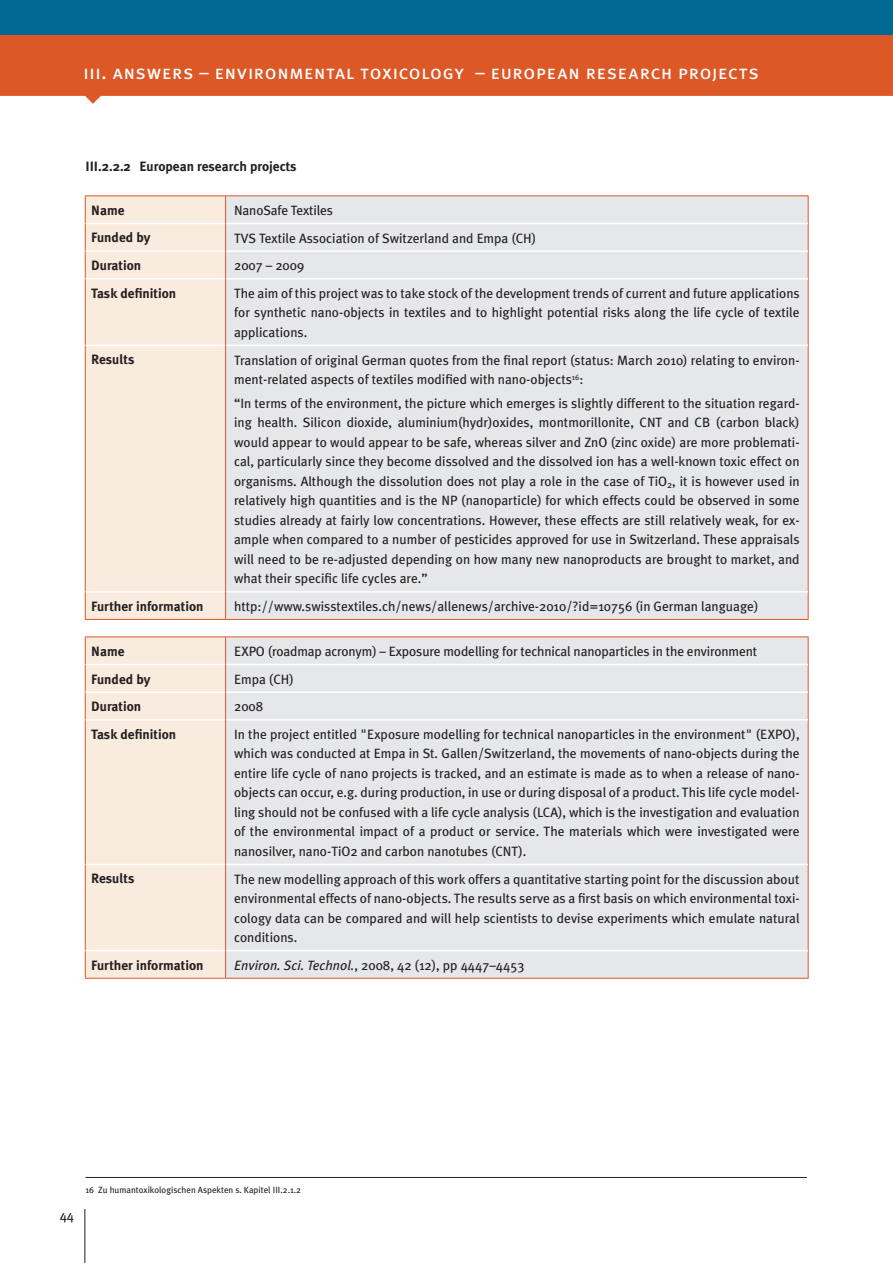
<style>
.page{position:relative;width:893px;height:1263px;background:#fff}
.page>*{position:absolute;margin:0;border:0;box-sizing:border-box;transform-origin:0 0}
.t1{font:19.5px "Meta Plus Book Caps";letter-spacing:.035em;color:#fff}
.t2{font:13.5px/19.5px "Meta Plus";color:#231f20;text-align:justify}
.t3{font:700 13.5px "Meta Plus";color:#231f20}
.t4{font:9px "Meta Plus";color:#231f20}
.s1{font-style:italic}
</style>
<div class="page">
<hr style="left:85px;top:1209px;width:1px;height:54px;background:#231f20">
<svg style="left:0;top:34px;width:893px;height:70px;fill:#dd5827"></svg>
<div style="left:0;top:0;width:893px;height:34px;background:#006893"></div>
<div style="left:86px;top:197px;width:139px;height:422px;background:#faebdf"></div>
<div style="left:226px;top:197px;width:582px;height:422px;background:#e6e7e9"></div>
<hr style="left:85px;top:196px;width:141px;height:1px;background:#dd5827">
<hr style="left:226px;top:196px;width:582px;height:1px;background:#dd5827">
<svg style="left:85px;top:196px;width:1px;height:82px"></svg>
<svg style="left:808px;top:196px;width:1px;height:83px"></svg>
<hr style="left:85px;top:279px;width:1px;height:66px;background:#dd5827">
<hr style="left:808px;top:279px;width:1px;height:66px;background:#dd5827">
<hr style="left:85px;top:345px;width:1px;height:247px;background:#dd5827">
<hr style="left:808px;top:345px;width:1px;height:247px;background:#dd5827">
<svg style="left:85px;top:592px;width:1px;height:27px"></svg>
<svg style="left:808px;top:592px;width:1px;height:27px"></svg>
<hr style="left:85px;top:223px;width:140px;height:1px;background:#fff">
<hr style="left:226px;top:223px;width:582px;height:1px;background:#fff">
<hr style="left:85px;top:250px;width:140px;height:2px;background:#fff">
<hr style="left:226px;top:250px;width:582px;height:2px;background:#fff">
<hr style="left:85px;top:278px;width:140px;height:1px;background:#fff">
<hr style="left:226px;top:278px;width:582px;height:1px;background:#fff">
<hr style="left:85px;top:345px;width:140px;height:1px;background:#fff">
<hr style="left:226px;top:345px;width:582px;height:1px;background:#fff">
<hr style="left:85px;top:619px;width:141px;height:1px;background:#dd5827">
<hr style="left:226px;top:619px;width:582px;height:1px;background:#dd5827">
<hr style="left:85px;top:591px;width:140px;height:1px;background:#fff">
<hr style="left:226px;top:591px;width:582px;height:1px;background:#fff">
<svg style="left:225px;top:196px;width:1px;height:83px"></svg>
<hr style="left:225px;top:279px;width:1px;height:66px;background:#dd5827">
<hr style="left:225px;top:345px;width:1px;height:247px;background:#dd5827">
<svg style="left:225px;top:592px;width:1px;height:27px"></svg>
<div style="left:86px;top:638px;width:139px;height:340px;background:#faebdf"></div>
<div style="left:226px;top:638px;width:582px;height:340px;background:#e6e7e9"></div>
<hr style="left:85px;top:637px;width:141px;height:1px;background:#dd5827">
<hr style="left:226px;top:637px;width:582px;height:1px;background:#dd5827">
<svg style="left:85px;top:637px;width:1px;height:82px"></svg>
<svg style="left:808px;top:637px;width:1px;height:83px"></svg>
<hr style="left:85px;top:720px;width:1px;height:144px;background:#dd5827">
<hr style="left:808px;top:720px;width:1px;height:144px;background:#dd5827">
<hr style="left:85px;top:864px;width:1px;height:86px;background:#dd5827">
<hr style="left:808px;top:864px;width:1px;height:86px;background:#dd5827">
<svg style="left:85px;top:951px;width:1px;height:27px"></svg>
<svg style="left:808px;top:950px;width:1px;height:28px"></svg>
<hr style="left:85px;top:664px;width:140px;height:1px;background:#fff">
<hr style="left:226px;top:664px;width:582px;height:1px;background:#fff">
<hr style="left:85px;top:691px;width:140px;height:2px;background:#fff">
<hr style="left:226px;top:691px;width:582px;height:2px;background:#fff">
<hr style="left:85px;top:719px;width:140px;height:1px;background:#fff">
<hr style="left:226px;top:719px;width:582px;height:1px;background:#fff">
<hr style="left:85px;top:864px;width:140px;height:1px;background:#fff">
<hr style="left:226px;top:864px;width:582px;height:1px;background:#fff">
<hr style="left:85px;top:978px;width:141px;height:1px;background:#dd5827">
<hr style="left:226px;top:978px;width:582px;height:1px;background:#dd5827">
<hr style="left:85px;top:950px;width:140px;height:1px;background:#fff">
<hr style="left:226px;top:950px;width:582px;height:1px;background:#fff">
<svg style="left:225px;top:637px;width:1px;height:83px"></svg>
<hr style="left:225px;top:720px;width:1px;height:144px;background:#dd5827">
<hr style="left:225px;top:864px;width:1px;height:86px;background:#dd5827">
<svg style="left:225px;top:950px;width:1px;height:28px"></svg>
<hr style="left:85px;top:1177px;width:722px;height:1px;background:#231f20">
<h1 class="t1" style="left:84px;top:61px;width:677px">iii. answers – environmental toxicology – european research projects</h1>
<p class="t3" style="left:85px;top:158px;width:213px">III.2.2.2 European research projects</p>
<p class="t3" style="left:91px;top:202px;width:35px">Name</p>
<p class="t2" style="left:234px;top:200px;width:100px">NanoSafe Textiles</p>
<p class="t3" style="left:91px;top:230px;width:61px">Funded by</p>
<p class="t2" style="left:234px;top:228px;width:304px">TVS Textile Association of Switzerland and Empa (CH)</p>
<p class="t3" style="left:91px;top:258px;width:51px">Duration</p>
<p class="t2" style="left:234px;top:256px;width:72px">2007 – 2009</p>
<p class="t3" style="left:91px;top:285px;width:86px">Task definition</p>
<p class="t2" style="left:234px;top:283px;width:567px">The aim of this project was to take stock of the development trends of current and future applications for synthetic nano-objects in textiles and to highlight potential risks along the life cycle of textile applications.</p>
<p class="t3" style="left:91px;top:352px;width:45px">Results</p>
<p class="t2" style="left:234px;top:350px;width:567px">Translation of original German quotes from the final report (status: March 2010) relating to environ&shy;ment-related aspects of textiles modified with nano-objects<sup>16</sup>:</p>
<p class="t2" style="left:234px;top:393px;width:567px">“In terms of the environment, the picture which emerges is slightly different to the situation regard&shy;ing health. Silicon dioxide, aluminium(hydr)oxides, montmorillonite, CNT and CB (carbon black) would appear to would appear to be safe, whereas silver and ZnO (zinc oxide) are more problemati&shy;cal, particularly since they become dissolved and the dissolved ion has a well-known toxic effect on organisms. Although the dissolution does not play a role in the case of TiO<sub>2</sub>, it is however used in relatively high quantities and is the NP (nanoparticle) for which effects could be observed in some studies already at fairly low concentrations. However, these effects are still relatively weak, for ex&shy;ample when compared to a number of pesticides approved for use in Switzerland. These appraisals will need to be re-adjusted depending on how many new nanoproducts are brought to market, and what their specific life cycles are.”</p>
<p class="t3" style="left:91px;top:598px;width:114px">Further information</p>
<p class="t2" style="left:234px;top:596px;width:526px">http://www.swisstextiles.ch/news/allenews/archive-2010/?id=10756 (in German language)</p>
<p class="t3" style="left:91px;top:643px;width:35px">Name</p>
<p class="t2" style="left:234px;top:641px;width:525px">EXPO (roadmap acronym) – Exposure modelling for technical nanoparticles in the environment</p>
<p class="t3" style="left:91px;top:671px;width:61px">Funded by</p>
<p class="t2" style="left:234px;top:669px;width:61px">Empa (CH)</p>
<p class="t3" style="left:91px;top:699px;width:51px">Duration</p>
<p class="t2" style="left:234px;top:697px;width:31px">2008</p>
<p class="t3" style="left:91px;top:726px;width:86px">Task definition</p>
<p class="t2" style="left:234px;top:724px;width:567px">In the project entitled "Exposure modelling for technical nanoparticles in the environment" (EXPO), which was conducted at Empa in St. Gallen/Switzerland, the movements of nano-objects during the entire life cycle of nano projects is tracked, and an estimate is made as to when a release of nano&shy;objects can occur, e.g. during production, in use or during disposal of a product. This life cycle model&shy;ling should not be confused with a life cycle analysis (LCA), which is the investigation and evaluation of the environmental impact of a product or service. The materials which were investigated were nanosilver, nano-TiO2 and carbon nanotubes (CNT).</p>
<p class="t3" style="left:91px;top:871px;width:45px">Results</p>
<p class="t2" style="left:234px;top:869px;width:567px">The new modelling approach of this work offers a quantitative starting point for the discussion about environmental effects of nano-objects. The results serve as a first basis on which environmental toxi&shy;cology data can be compared and will help scientists to devise experiments which emulate natural conditions.</p>
<p class="t3" style="left:91px;top:957px;width:114px">Further information</p>
<p class="t2" style="left:234px;top:955px;width:292px"><span class="s1">Environ. Sci. Technol.</span>, 2008, 42 (12), pp 4447–4453</p>
<p class="t2" style="left:60px;top:1205px;width:16px">44</p>
<p class="t4" style="left:85px;top:1185px;width:217px">16 Zu humantoxikologischen Aspekten s. Kapitel III.2.1.2</p>
</div>
